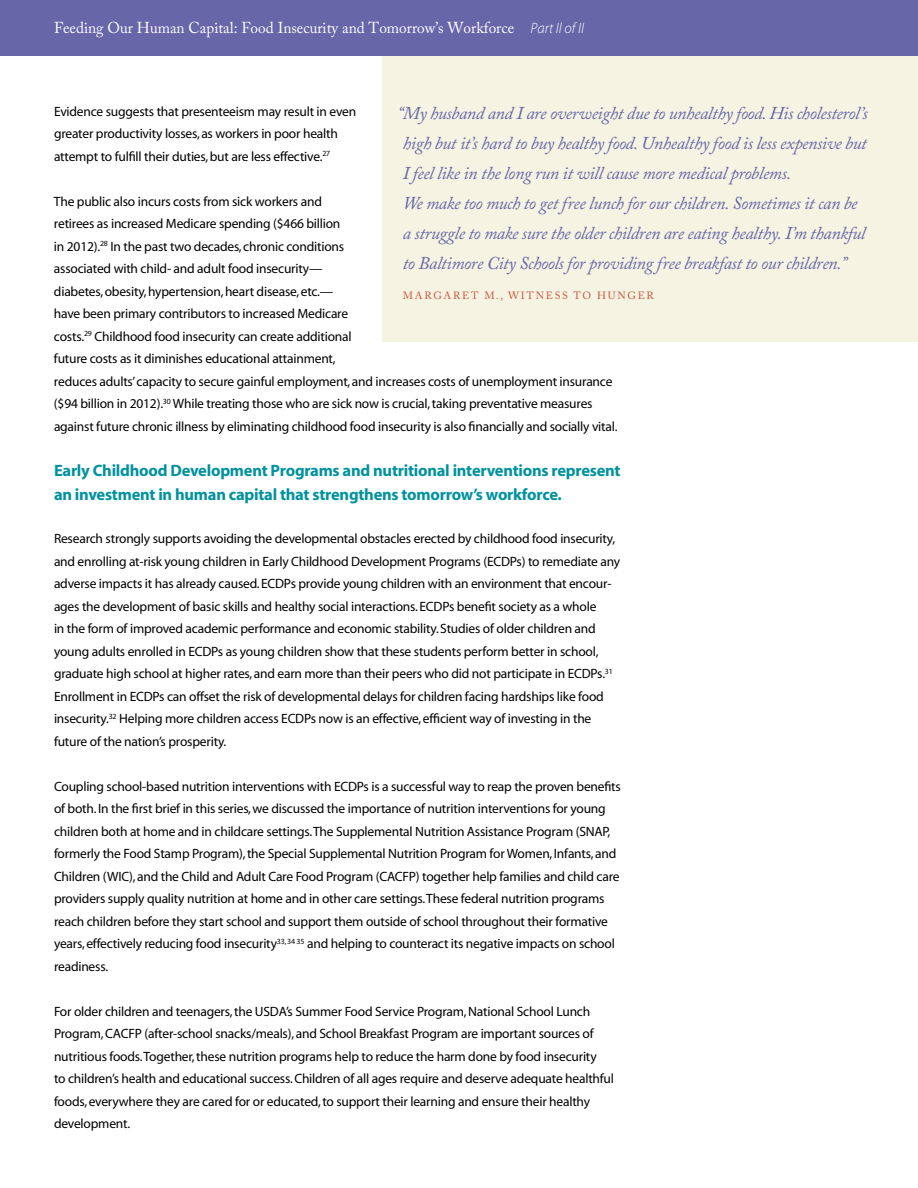
<style>
.page{position:relative;width:918px;height:1188px;background:#fff}
.page>*{position:absolute;margin:0;border:0;box-sizing:border-box;transform-origin:0 0}
.t1{font:italic 18px/30px "Adobe Caslon Pro";letter-spacing:-.02em;color:#6666a9}
.t2{font:700 16.5px/24px "Myriad";letter-spacing:-.015em;color:#00929f}
.t3{font:15.75px "Adobe Caslon Pro";color:#fff}
.t4{font:italic 300 15px "Myriad Pro";color:#fff}
.t5{font:13.5px/22.5px "Myriad";letter-spacing:-.015em;color:#000}
.t6{font:10.5px "Adobe Caslon Pro";letter-spacing:.165em;color:#c8543b}
</style>
<div class="page">
<div style="left:382px;top:0;width:536px;height:341px;background:#f5f3e1"></div>
<div style="left:0;top:0;width:918px;height:55px;background:#6666a9"></div>
<p class="t3" style="left:54px;top:19px;width:462px">Feeding Our Human Capital: Food Insecurity and Tomorrow’s Workforce</p>
<p class="t4" style="left:531px;top:19px;width:55px">Part Il of II</p>
<p class="t5" style="left:54px;top:101px;width:304px">Evidence suggests that presenteeism may result in even greater productivity losses, as workers in poor health attempt to fulfill their duties, but are less effective.<sup>27</sup></p>
<p class="t5" style="left:54px;top:191px;width:565px">The public also incurs costs from sick workers and<br>retirees as increased Medicare spending ($466 billion<br>in 2012).<sup>28</sup> In the past two decades, chronic conditions<br>associated with child- and adult food insecurity—<br>diabetes, obesity, hypertension, heart disease, etc.—<br>have been primary contributors to increased Medicare<br>costs.<sup>29</sup> Childhood food insecurity can create additional<br>future costs as it diminishes educational attainment,<br>reduces adults’ capacity to secure gainful employment, and increases costs of unemployment insurance ($94 billion in 2012).<sup>30</sup> While treating those who are sick now is crucial, taking preventative measures against future chronic illness by eliminating childhood food insecurity is also financially and socially vital.</p>
<p class="t2" style="left:54px;top:459px;width:568px">Early Childhood Development Programs and nutritional interventions represent an investment in human capital that strengthens tomorrow’s workforce.</p>
<p class="t5" style="left:54px;top:528px;width:568px">Research strongly supports avoiding the developmental obstacles erected by childhood food insecurity, and enrolling at-risk young children in Early Childhood Development Programs (ECDPs) to remediate any adverse impacts it has already caused. ECDPs provide young children with an environment that encour&shy;ages the development of basic skills and healthy social interactions. ECDPs benefit society as a whole<br>in the form of improved academic performance and economic stability. Studies of older children and young adults enrolled in ECDPs as young children show that these students perform better in school, graduate high school at higher rates, and earn more than their peers who did not participate in ECDPs.<sup>31<br></sup>Enrollment in ECDPs can offset the risk of developmental delays for children facing hardships like food insecurity.<sup>32</sup> Helping more children access ECDPs now is an effective, efficient way of investing in the future of the nation’s prosperity.</p>
<p class="t5" style="left:54px;top:776px;width:568px">Coupling school-based nutrition interventions with ECDPs is a successful way to reap the proven benefits of both. In the first brief in this series, we discussed the importance of nutrition interventions for young children both at home and in childcare settings. The Supplemental Nutrition Assistance Program (SNAP, formerly the Food Stamp Program), the Special Supplemental Nutrition Program for Women, Infants, and Children (WIC), and the Child and Adult Care Food Program (CACFP) together help families and child care providers supply quality nutrition at home and in other care settings. These federal nutrition programs reach children before they start school and support them outside of school throughout their formative years, effectively reducing food insecurity<sup>33,</sup> <sup>34</sup> <sup>35</sup> and helping to counteract its negative impacts on school readiness.</p>
<p class="t5" style="left:54px;top:1001px;width:562px">For older children and teenagers, the USDA’s Summer Food Service Program, National School Lunch Program, CACFP (after-school snacks/meals), and School Breakfast Program are important sources of nutritious foods. Together, these nutrition programs help to reduce the harm done by food insecurity<br>to children’s health and educational success. Children of all ages require and deserve adequate healthful foods, everywhere they are cared for or educated, to support their learning and ensure their healthy development.</p>
<p class="t1" style="left:403px;top:98px;width:467px;text-indent:-5px">“My husband and I are overweight due to unhealthy food. His cholesterol’s high but it’s hard to buy healthy food. Unhealthy food is less expensive but I feel like in the long run it will cause more medical problems.<br>We make too much to get free lunch for our children. Sometimes it can be a struggle to make sure the older children are eating healthy. I’m thankful to Baltimore City Schools for providing free breakfast to our children.”</p>
<p class="t6" style="left:403px;top:289px;width:181px">Margaret M., Wit ness to</p>
<p class="t6" style="left:597px;top:289px;width:58px">Hunger</p>
</div>
